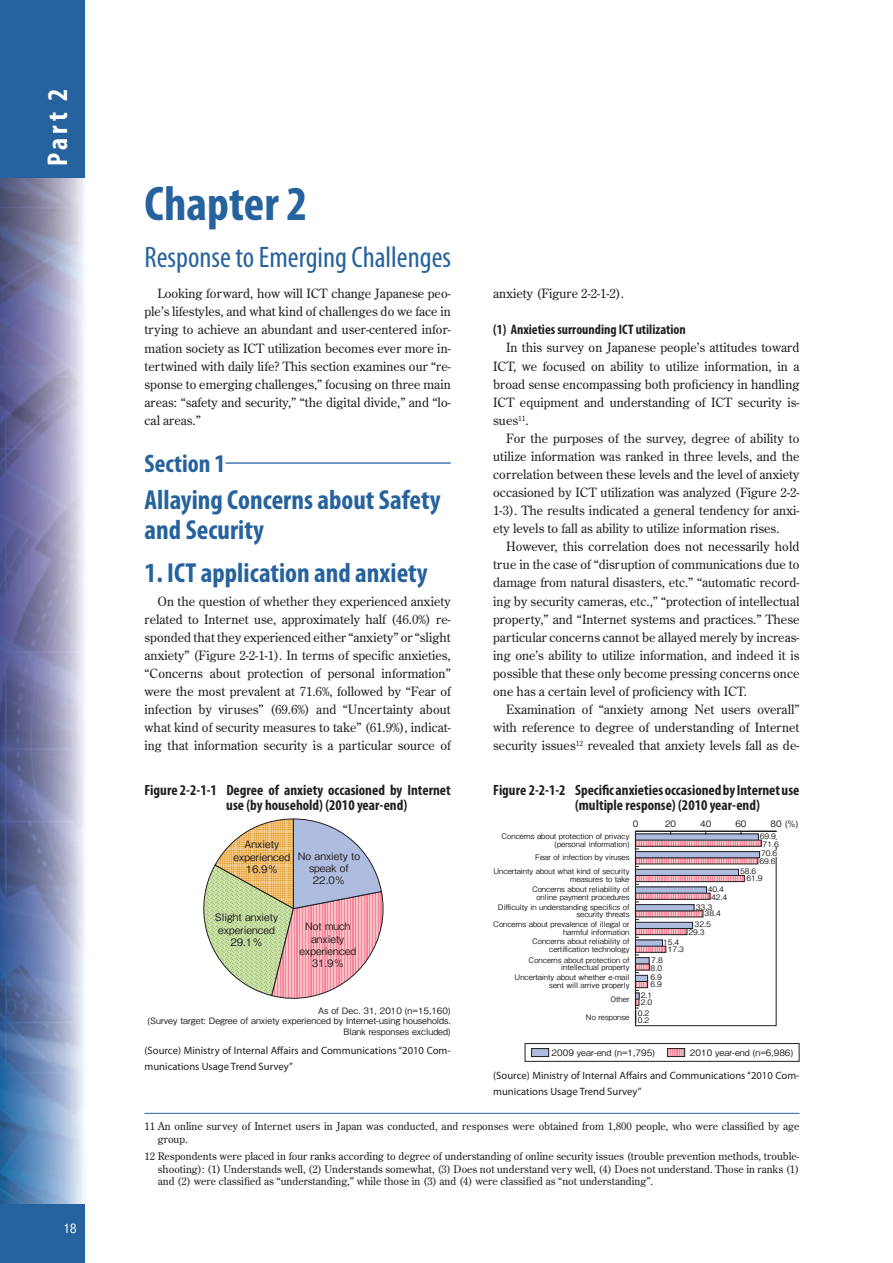
<style>
.page{position:relative;width:893px;height:1263px;background:#fff}
.page>*{position:absolute;margin:0;border:0;box-sizing:border-box;transform-origin:0 0}
.t1{font:700 condensed 48.9px "Myriad Pro";color:#26629d}
.t2{font:condensed 29.7px "Myriad Pro";color:#26629d}
.t3{font:700 condensed 28.65px "Myriad Pro";color:#fff}
.t4{font:700 condensed 27.6px/29.7px "Myriad Pro";color:#26629d}
.t5{font:700 condensed 25.5px "Myriad Pro";color:#26629d}
.t6{font:700 condensed 14.85px/14.9px "Myriad Pro";color:#231f20}
.t7{font:700 condensed 13.8px "Myriad Pro";color:#231f20}
.t8{font:12.75px/18.1px "Century Old Style Std";color:#231f20;text-align:justify}
.t9{font:12.75px "Gothic BBB Pr 5 Medium 90 msp RKSJ H";color:#fff}
.t10{font:10.65px/12.8px "Century Old Style Std";color:#231f20}
.t11{font:10.65px/15.9px "Myriad Pro";color:#231f20}
.t12{font:10.2px/12.3px "Gothic BBB Pro Medium 90 msp RKSJ H";color:#231f20;text-align:center}
.t13{font:8.85px/10.5px "Gothic BBB Pro Medium 90 msp RKSJ H";color:#231f20;text-align:right}
.t14{font:7.65px/7.2px "Gothic BBB Pro Medium 90 msp RKSJ H";color:#231f20;text-align:right}
</style>
<div class="page">
<div style="left:0;top:0;width:85px;height:179px;background:#26629d"></div>
<div style="left:0;top:1203px;width:85px;height:60px;background:#26629d"></div>
<img style="left:0;top:179px;width:85px;height:1024px">
<hr style="left:225px;top:462px;width:226px;height:2px;background:#26629d">
<hr style="left:145px;top:1113px;width:654px;height:1px;background:#26629d">
<svg style="left:635px;top:831px;width:142px;height:195px"></svg>
<div style="left:525px;top:1043px;width:274px;height:19px;border:1px solid #231f20"></div>
<div style="left:532px;top:1048px;width:17px;height:8px;background:#aebcdf"></div>
<div style="left:531px;top:1048px;width:18px;height:9px;border:1px solid #231f20"></div>
<svg style="left:669px;top:1050px;width:14px;height:5px"></svg>
<div style="left:667px;top:1048px;width:18px;height:9px;border:1px solid #231f20"></div>
<svg style="left:203px;top:819px;width:181px;height:180px"></svg>
<p class="t3" style="left:40px;top:166px;width:79px;rotate:-90deg">Part 2</p>
<p class="t9" style="left:64px;top:1223px;width:14px">18</p>
<p class="t1" style="left:145px;top:174px;width:164px">Chapter 2</p>
<p class="t2" style="left:145px;top:247px;width:308px">Response to Emerging Challenges</p>
<p class="t8" style="left:145px;top:285px;width:308px;text-indent:13px">Looking forward, how will ICT change Japanese peo&shy;ple’s lifestyles, and what kind of challenges do we face in trying to achieve an abundant and user-centered infor&shy;mation society as ICT utilization becomes ever more in&shy;tertwined with daily life? This section examines our “re&shy;sponse to emerging challenges,” focusing on three main areas: “safety and security,” “the digital divide,” and “lo&shy;cal areas.”</p>
<p class="t5" style="left:145px;top:448px;width:82px">Section 1</p>
<p class="t4" style="left:145px;top:484px;width:297px">Allaying Concerns about Safety and Security</p>
<p class="t4" style="left:145px;top:558px;width:285px">1. ICT application and anxiety</p>
<p class="t8" style="left:145px;top:593px;width:308px;text-indent:13px">On the question of whether they experienced anxiety related to Internet use, approximately half (46.0%) re&shy;sponded that they experienced either “anxiety” or “slight anxiety” (Figure 2-2-1-1). In terms of specific anxieties, “Concerns about protection of personal information” were the most prevalent at 71.6%, followed by “Fear of infection by viruses” (69.6%) and “Uncertainty about what kind of security measures to take” (61.9%), indicat&shy;ing that information security is a particular source of</p>
<p class="t6" style="left:226px;top:783px;width:226px;text-indent:-82px">Figure 2-2-1-1 Degree of anxiety occasioned by Internet use (by household) (2010 year-end)</p>
<p class="t12" style="left:234px;top:840px;width:58px">Anxiety experienced<br>16.9％</p>
<p class="t12" style="left:298px;top:851px;width:64px">No anxiety to speak of<br>22.0％</p>
<p class="t12" style="left:215px;top:913px;width:65px">Slight anxiety experienced<br>29.1％</p>
<p class="t12" style="left:300px;top:922px;width:58px">Not much anxiety experienced<br>31.9％</p>
<p class="t13" style="left:147px;top:1006px;width:305px">As of Dec. 31, 2010 (n=15,160)<br>(Survey target: Degree of anxiety experienced by Internet-using households.<br>Blank responses excluded)</p>
<p class="t11" style="left:145px;top:1043px;width:308px">(Source) Ministry of Internal Affairs and Communications “2010 Com&shy;munications Usage Trend Survey”</p>
<p class="t8" style="left:493px;top:285px;width:132px">anxiety (Figure 2-2-1-2).</p>
<p class="t7" style="left:493px;top:321px;width:194px">(1) Anxieties surrounding ICT utilization</p>
<p class="t8" style="left:506px;top:340px;width:295px">In this survey on Japanese people’s attitudes toward</p>
<p class="t8" style="left:493px;top:358px;width:308px">ICT, we focused on ability to utilize information, in a</p>
<p class="t8" style="left:493px;top:376px;width:308px">broad sense encompassing both proficiency in handling</p>
<p class="t8" style="left:493px;top:394px;width:308px">ICT equipment and understanding of ICT security is-</p>
<p class="t8" style="left:493px;top:412px;width:37px">sues<sup>11</sup>.</p>
<p class="t8" style="left:506px;top:430px;width:295px">For the purposes of the survey, degree of ability to</p>
<p class="t8" style="left:493px;top:448px;width:308px">utilize information was ranked in three levels, and the</p>
<p class="t8" style="left:493px;top:466px;width:308px">correlation between these levels and the level of anxiety</p>
<p class="t8" style="left:493px;top:484px;width:308px">occasioned by ICT utilization was analyzed (Figure 2-2-</p>
<p class="t8" style="left:493px;top:502px;width:308px">1-3). The results indicated a general tendency for anxi-</p>
<p class="t8" style="left:493px;top:520px;width:288px">ety levels to fall as ability to utilize information rises.</p>
<p class="t8" style="left:506px;top:538px;width:295px">However, this correlation does not necessarily hold</p>
<p class="t8" style="left:493px;top:556px;width:308px">true in the case of “disruption of communications due to</p>
<p class="t8" style="left:493px;top:575px;width:308px">damage from natural disasters, etc.” “automatic record-</p>
<p class="t8" style="left:493px;top:593px;width:308px">ing by security cameras, etc.,” “protection of intellectual</p>
<p class="t8" style="left:493px;top:611px;width:308px">property,” and “Internet systems and practices.” These</p>
<p class="t8" style="left:493px;top:629px;width:308px">particular concerns cannot be allayed merely by increas-</p>
<p class="t8" style="left:493px;top:647px;width:308px">ing one’s ability to utilize information, and indeed it is</p>
<p class="t8" style="left:493px;top:665px;width:308px">possible that these only become pressing concerns once</p>
<p class="t8" style="left:493px;top:683px;width:255px">one has a certain level of proficiency with ICT.</p>
<p class="t8" style="left:506px;top:701px;width:295px">Examination of “anxiety among Net users overall”</p>
<p class="t8" style="left:493px;top:719px;width:308px">with reference to degree of understanding of Internet</p>
<p class="t8" style="left:493px;top:737px;width:308px">security issues<sup>12</sup> revealed that anxiety levels fall as de-</p>
<p class="t6" style="left:575px;top:783px;width:226px;text-indent:-82px">Figure 2-2-1-2 Specific anxieties occasioned by Internet use (multiple response) (2010 year-end)</p>
<p class="t13" style="left:633px;top:819px;width:7px">0</p>
<p class="t13" style="left:665px;top:819px;width:13px">20</p>
<p class="t13" style="left:700px;top:819px;width:13px">40</p>
<p class="t13" style="left:735px;top:819px;width:13px">60</p>
<p class="t13" style="left:771px;top:819px;width:29px">80 (％)</p>
<p class="t14" style="left:760px;top:833px;width:21px;line-height:7.8px;text-align:center">69.9<br>71.6</p>
<p class="t14" style="left:761px;top:851px;width:18px">70.6</p>
<p class="t14" style="left:501px;top:833px;width:129px;line-height:7.6px">Concerns about protection of privacy (personal information)</p>
<p class="t14" style="left:494px;top:852px;width:137px;line-height:14px">Fear of infection by viruses<br>Uncertainty about what kind of security</p>
<p class="t14" style="left:532px;top:875px;width:99px;line-height:10.1px">measures to take<br>Concerns about reliability of</p>
<p class="t14" style="left:498px;top:893px;width:133px;line-height:10.1px">online payment procedures<br>Difficulty in understanding specifics of</p>
<p class="t14" style="left:493px;top:910px;width:138px;line-height:10.1px">security threats<br>Concerns about prevalence of illegal or</p>
<p class="t14" style="left:563px;top:929px;width:68px">harmful information</p>
<p class="t14" style="left:529px;top:957px;width:102px;line-height:7.6px">Concerns about protection of intellectual property</p>
<p class="t14" style="left:515px;top:975px;width:116px;line-height:7.6px">Uncertainty about whether e-mail sent will arrive properly</p>
<p class="t14" style="left:610px;top:996px;width:20px">Other</p>
<p class="t14" style="left:586px;top:1014px;width:45px">No response</p>
<p class="t13" style="left:552px;top:1048px;width:105px">2009 year-end (n=1,795)</p>
<p class="t13" style="left:690px;top:1048px;width:105px">2010 year-end (n=6,986)</p>
<p class="t14" style="left:759px;top:859px;width:18px">69.6</p>
<p class="t14" style="left:746px;top:869px;width:18px;text-align:left;text-indent:-6px">58.6<br>61.9</p>
<p class="t14" style="left:708px;top:886px;width:21px;line-height:8.1px;text-align:center">40.4<br>42.4</p>
<p class="t14" style="left:705px;top:904px;width:18px;text-align:left;text-indent:-9px">33.3<br>38.4</p>
<p class="t14" style="left:688px;top:921px;width:24px;line-height:7.8px;text-align:left;text-indent:6px">32.5<br>29.3</p>
<p class="t14" style="left:532px;top:939px;width:99px;line-height:7.6px">Concerns about reliability of certification technology</p>
<p class="t14" style="left:668px;top:939px;width:18px;text-align:left;text-indent:-5px">15.4<br>17.3</p>
<p class="t14" style="left:651px;top:958px;width:14px;text-align:left">7.8<br>8.0</p>
<p class="t14" style="left:650px;top:975px;width:13px;text-align:left">6.9<br>6.9</p>
<p class="t14" style="left:641px;top:992px;width:13px;text-align:left">2.1<br>2.0</p>
<p class="t14" style="left:638px;top:1010px;width:13px;text-align:left">0.2<br>0.2</p>
<p class="t11" style="left:493px;top:1068px;width:308px">(Source) Ministry of Internal Affairs and Communications “2010 Com&shy;munications Usage Trend Survey”</p>
<p class="t10" style="left:158px;top:1120px;width:643px;text-indent:-13px">11 An online survey of Internet users in Japan was conducted, and responses were obtained from 1,800 people, who were classified by age group.</p>
<p class="t10" style="left:158px;top:1150px;width:643px;text-align:justify;text-indent:-13px">12 Respondents were placed in four ranks according to degree of understanding of online security issues (trouble prevention methods, trouble&shy;shooting): (1) Understands well, (2) Understands somewhat, (3) Does not understand very well, (4) Does not understand. Those in ranks (1) and (2) were classified as “understanding,” while those in (3) and (4) were classified as “not understanding”.</p>
</div>
